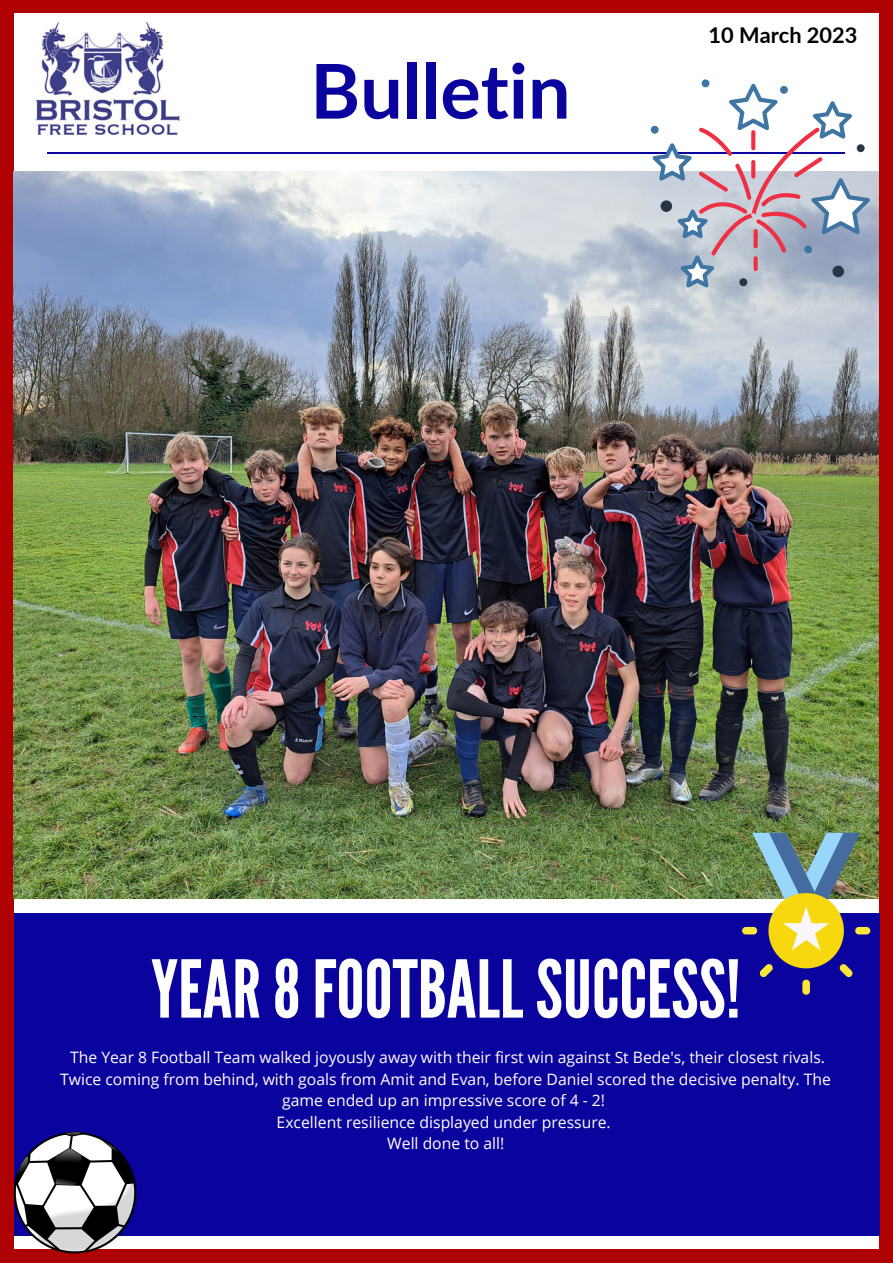
<style>
.page{position:relative;width:893px;height:1264px;background:#fff}
.page>*{position:absolute;margin:0;border:0;box-sizing:border-box;transform-origin:0 0}
.t1{font:79.5px "League Gothic";color:#fff}
.t2{font:700 75.6px "Lato";color:#0b039d}
.t3{font:700 21.75px "Lato";color:#000}
.t4{font:15.75px/21.3px "Open Sans";color:#fff;text-align:center}
</style>
<div class="page">
<div style="left:0;top:0;width:892px;height:1262px;background:#af0101"></div>
<div style="left:14px;top:13px;width:864px;height:1235px;background:#fff"></div>
<hr style="left:47px;top:153px;width:797px;height:1px;background:#0b039d">
<img style="left:35px;top:23px;width:145px;height:113px">
<div style="left:14px;top:913px;width:864px;height:322px;background:#0b039d"></div>
<img style="left:14px;top:172px;width:864px;height:726px">
<svg style="left:650px;top:79px;width:219px;height:208px"></svg>
<svg style="left:14px;top:1131px;width:123px;height:123px"></svg>
<svg style="left:742px;top:832px;width:128px;height:162px"></svg>
<h2 class="t2" style="left:310px;top:44px;width:262px">Bulletin</h2>
<h3 class="t3" style="left:708px;top:22px;width:150px">10 March 2023</h3>
<h1 class="t1" style="left:151px;top:943px;width:591px">YEAR8FOOTBALLSUCCESS!</h1>
<p class="t4" style="left:60px;top:1046px;width:772px">The Year 8 Football Team walked joyously away with their first win against St Bede's, their closest rivals.<br>Twice coming from behind, with goals from Amit and Evan, before Daniel scored the decisive penalty. The game ended up an impressive score of 4 - 2!<br>Excellent resilience displayed under pressure.<br>Well done to all!</p>
</div>
